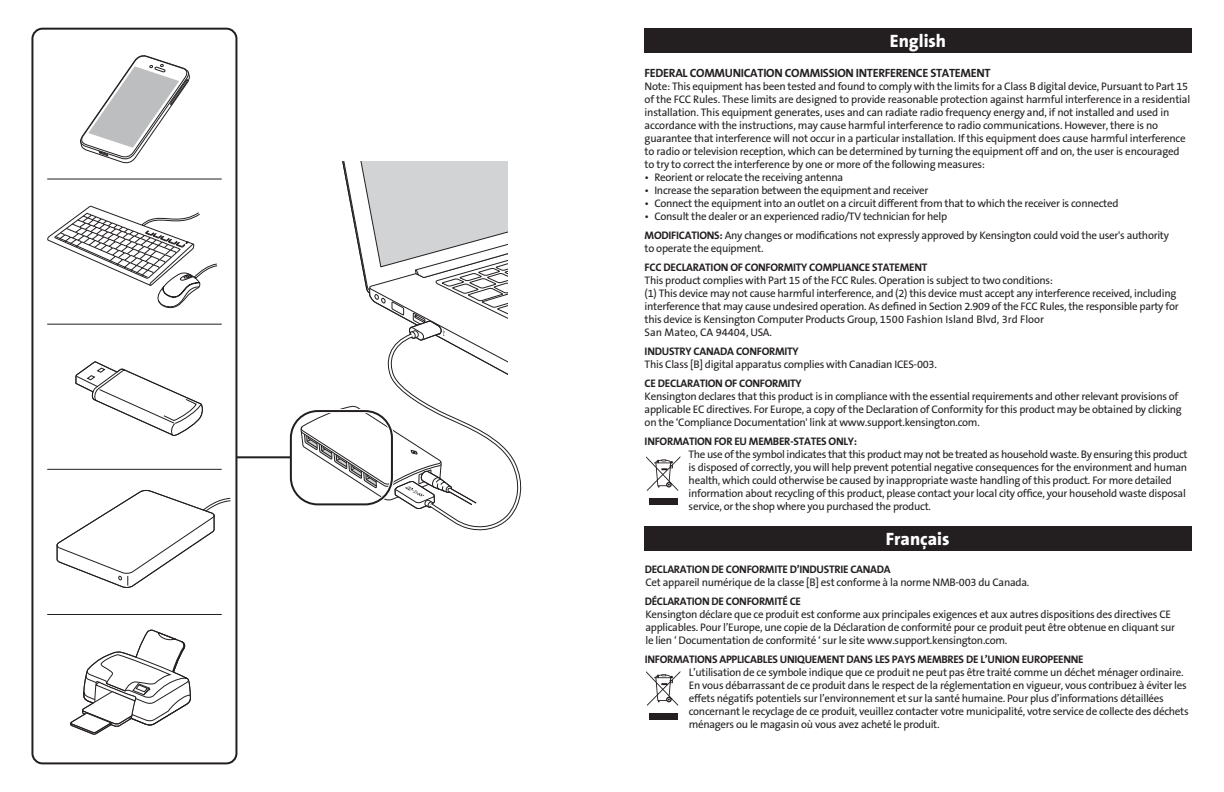
<style>
.page{position:relative;width:1224px;height:792px;background:#fff}
.page>*{position:absolute;margin:0;border:0;box-sizing:border-box;transform-origin:0 0}
.t1{font:18px "The Sans KENSINGTON8 XB";color:#fff}
.t2{font:12px "The Sans KENSINGTON7 Bd";letter-spacing:-.025em;color:#231f20}
.t3{font:11px/13px "The Sans KENSINGTON5 Rg";letter-spacing:-.025em;color:#231f20}
.t4{font:11px "The Sans KENSINGTON7 Bd";letter-spacing:-.025em;color:#231f20}
.s1{font-family:"The Sans KENSINGTON7 Bd"}
</style>
<div class="page">
<div style="left:31px;top:28px;width:206px;height:736px;border:2px solid #231f20;border-radius:10px"></div>
<svg style="left:47px;top:205px;width:184px;height:383px"></svg>
<svg style="left:70px;top:629px;width:121px;height:106px"></svg>
<svg style="left:80px;top:55px;width:110px;height:109px"></svg>
<svg style="left:301px;top:162px;width:221px;height:369px"></svg>
<hr style="left:47px;top:179px;width:175px;height:1px;background:#231f20">
<hr style="left:47px;top:324px;width:175px;height:1px;background:#231f20">
<hr style="left:47px;top:469px;width:175px;height:1px;background:#231f20">
<hr style="left:47px;top:614px;width:175px;height:1px;background:#231f20">
<div style="left:289px;top:409px;width:105px;height:97px;border:4px solid #fff;border-radius:27px"></div>
<div style="left:290px;top:410px;width:103px;height:95px;border:2px solid #231f20;border-radius:27px"></div>
<hr style="left:237px;top:456px;width:54px;height:2px;background:#231f20">
<div style="left:645px;top:28px;width:547px;height:25px;background:#231f20"></div>
<div style="left:645px;top:526px;width:547px;height:25px;background:#231f20"></div>
<div style="left:649px;top:498px;width:28px;height:7px;background:#231f20"></div>
<svg style="left:646px;top:456px;width:34px;height:35px"></svg>
<div style="left:649px;top:713px;width:28px;height:6px;background:#231f20"></div>
<svg style="left:646px;top:671px;width:34px;height:35px"></svg>
<h1 class="t1" style="left:890px;top:31px;width:58px">English</h1>
<p class="t2" style="left:645px;top:66px;width:348px">FEDERAL COMMUNICATION COMMISSION INTERFERENCE STATEMENT</p>
<p class="t3" style="left:645px;top:80px;width:547px">Note: This equipment has been tested and found to comply with the limits for a Class B digital device, Pursuant to Part 15 of the FCC Rules. These limits are designed to provide reasonable protection against harmful interference in a residential installation. This equipment generates, uses and can radiate radio frequency energy and, if not installed and used in accordance with the instructions, may cause harmful interference to radio communications. However, there is no guarantee that interference will not occur in a particular installation. If this equipment does cause harmful interference to radio or television reception, which can be determined by turning the equipment off and on, the user is encouraged to try to correct the interference by one or more of the following measures:</p>
<p class="t3" style="left:645px;top:171px;width:200px">• Reorient or relocate the receiving antenna</p>
<p class="t3" style="left:645px;top:184px;width:285px">• Increase the separation between the equipment and receiver</p>
<p class="t3" style="left:645px;top:197px;width:475px">• Connect the equipment into an outlet on a circuit different from that to which the receiver is connected</p>
<p class="t3" style="left:645px;top:207px;width:526px;line-height:19px">• Consult the dealer or an experienced radio/TV technician for help<br><span class="s1">MODIFICATIONS:</span> Any changes or modifications not expressly approved by Kensington could void the user's authority</p>
<p class="t3" style="left:645px;top:242px;width:120px">to operate the equipment.</p>
<p class="t4" style="left:645px;top:261px;width:284px">FCC DECLARATION OF CONFORMITY COMPLIANCE STATEMENT</p>
<p class="t3" style="left:645px;top:274px;width:535px">This product complies with Part 15 of the FCC Rules. Operation is subject to two conditions:<br>(1) This device may not cause harmful interference, and (2) this device must accept any interference received, including interference that may cause undesired operation. As defined in Section 2.909 of the FCC Rules, the responsible party for this device is Kensington Computer Products Group, 1500 Fashion Island Blvd, 3rd Floor<br>San Mateo, CA 94404, USA.</p>
<p class="t4" style="left:645px;top:345px;width:156px">INDUSTRY CANADA CONFORMITY</p>
<p class="t3" style="left:645px;top:358px;width:294px">This Class [B] digital apparatus complies with Canadian ICES-003.</p>
<p class="t4" style="left:645px;top:377px;width:159px">CE DECLARATION OF CONFORMITY</p>
<p class="t3" style="left:645px;top:390px;width:539px">Kensington declares that this product is in compliance with the essential requirements and other relevant provisions of applicable EC directives. For Europe, a copy of the Declaration of Conformity for this product may be obtained by clicking on the ‘Compliance Documentation' link at www.support.kensington.com.</p>
<p class="t4" style="left:645px;top:435px;width:214px">INFORMATION FOR EU MEMBER-STATES ONLY:</p>
<p class="t3" style="left:689px;top:448px;width:501px">The use of the symbol indicates that this product may not be treated as household waste. By ensuring this product is disposed of correctly, you will help prevent potential negative consequences for the environment and human health, which could otherwise be caused by inappropriate waste handling of this product. For more detailed information about recycling of this product, please contact your local city office, your household waste disposal service, or the shop where you purchased the product.</p>
<h1 class="t1" style="left:886px;top:529px;width:65px">Français</h1>
<p class="t4" style="left:645px;top:564px;width:248px">DECLARATION DE CONFORMITE D’INDUSTRIE CANADA</p>
<p class="t3" style="left:645px;top:576px;width:385px">Cet appareil numérique de la classe [B] est conforme à la norme NMB-003 du Canada.</p>
<p class="t4" style="left:645px;top:596px;width:158px">DÉCLARATION DE CONFORMITÉ CE</p>
<p class="t3" style="left:645px;top:608px;width:531px">Kensington déclare que ce produit est conforme aux principales exigences et aux autres dispositions des directives CE applicables. Pour l’Europe, une copie de la Déclaration de conformité pour ce produit peut être obtenue en cliquant sur le lien ‘ Documentation de conformité ‘ sur le site www.support.kensington.com.</p>
<p class="t4" style="left:645px;top:654px;width:440px">INFORMATIONS APPLICABLES UNIQUEMENT DANS LES PAYS MEMBRES DE L’UNION EUROPEENNE</p>
<p class="t3" style="left:689px;top:666px;width:502px">L’utilisation de ce symbole indique que ce produit ne peut pas être traité comme un déchet ménager ordinaire.<br>En vous débarrassant de ce produit dans le respect de la réglementation en vigueur, vous contribuez à éviter les effets négatifs potentiels sur l’environnement et sur la santé humaine. Pour plus d’informations détaillées concernant le recyclage de ce produit, veuillez contacter votre municipalité, votre service de collecte des déchets ménagers ou le magasin où vous avez acheté le produit.</p>
</div>
